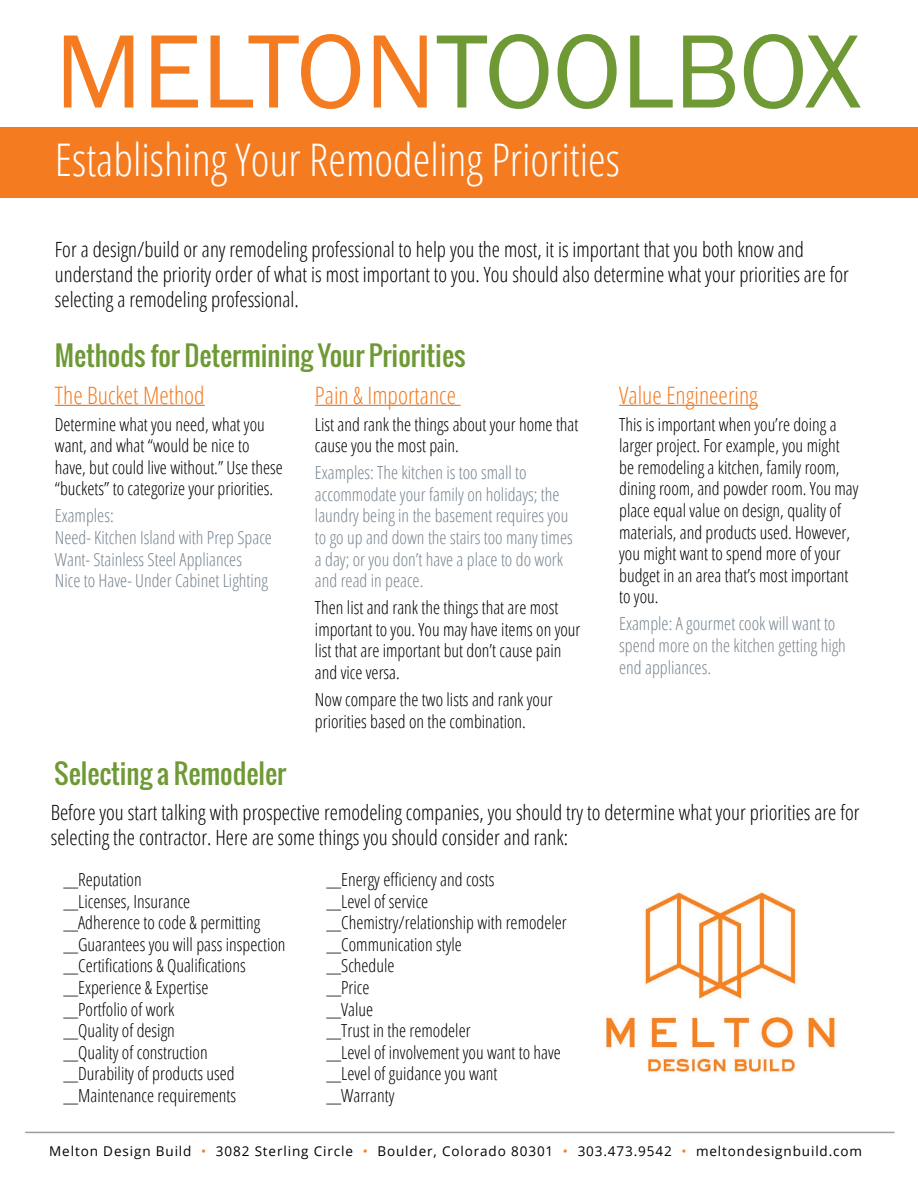
<style>
.page{position:relative;width:918px;height:1188px;background:#fff}
.page>*{position:absolute;margin:0;border:0;box-sizing:border-box;transform-origin:0 0}
.t1{font:108px "Franklin Gothic";color:#6e9934}
.t2{font:300 condensed 45px "Open Sans";color:#fff}
.t3{font:27px "Oswald";color:#6e9934}
.t4{font:300 condensed 24px "Open Sans";color:#f47b20}
.t5{font:300 condensed 21px/25.2px "Open Sans";color:#000}
.t6{font:300 condensed 18px/21.6px "Open Sans";color:#000}
.t7{font:300 condensed 18px/21.6px "Open Sans";color:#77848f}
.t8{font:13.5px "Open Sans";letter-spacing:.065em;color:#000}
.s1{color:#f47b20}
</style>
<div class="page">
<div style="left:1px;top:127px;width:917px;height:70px;background:#f47b20"></div>
<hr style="left:55px;top:405px;width:150px;height:1px;background:#f47b20">
<hr style="left:315px;top:405px;width:146px;height:1px;background:#f47b20">
<hr style="left:619px;top:405px;width:139px;height:1px;background:#f47b20">
<hr style="left:25px;top:1132px;width:870px;height:1px;background:#9b9da0">
<img style="left:606px;top:890px;width:231px;height:183px">
<h1 class="t1" style="left:55px;top:4px;width:808px"><span class="s1">MELTON</span>TOOLBOX</h1>
<h2 class="t2" style="left:55px;top:129px;width:567px">Establishing Your Remodeling Priorities</h2>
<p class="t5" style="left:55px;top:236px;width:796px">For a design/build or any remodeling professional to help you the most, it is important that you both know and understand the priority order of what is most important to you. You should also determine what your priorities are for selecting a remodeling professional.</p>
<h3 class="t3" style="left:55px;top:335px;width:412px">Methods for Determining Your Priorities</h3>
<h3 class="t4" style="left:55px;top:379px;width:151px">The Bucket Method</h3>
<p class="t6" style="left:55px;top:413px;width:230px">Determine what you need, what you want, and what “would be nice to have, but could live without.” Use these “buckets” to categorize your priorities.</p>
<p class="t7" style="left:55px;top:504px;width:219px">Examples:<br>Need- Kitchen Island with Prep Space<br>Want- Stainless Steel Appliances<br>Nice to Have- Under Cabinet Lighting</p>
<h3 class="t4" style="left:315px;top:379px;width:143px">Pain &amp; Importance</h3>
<p class="t6" style="left:315px;top:413px;width:265px">List and rank the things about your home that cause you the most pain.</p>
<p class="t7" style="left:315px;top:461px;width:259px">Examples: The kitchen is too small to accommodate your family on holidays; the laundry being in the basement requires you to go up and down the stairs too many times a day; or you don’t have a place to do work and read in peace.</p>
<p class="t6" style="left:315px;top:596px;width:267px">Then list and rank the things that are most important to you. You may have items on your list that are important but don’t cause pain and vice versa.</p>
<p class="t6" style="left:315px;top:688px;width:239px">Now compare the two lists and rank your priorities based on the combination.</p>
<h3 class="t4" style="left:619px;top:379px;width:140px">Value Engineering</h3>
<p class="t6" style="left:619px;top:413px;width:241px">This is important when you’re doing a larger project. For example, you might be remodeling a kitchen, family room, dining room, and powder room. You may place equal value on design, quality of materials, and products used. However, you might want to spend more of your budget in an area that’s most important to you.</p>
<p class="t7" style="left:619px;top:612px;width:228px">Example: A gourmet cook will want to spend more on the kitchen getting high end appliances.</p>
<h3 class="t3" style="left:54px;top:753px;width:233px">Selecting a Remodeler</h3>
<p class="t5" style="left:51px;top:799px;width:810px">Before you start talking with prospective remodeling companies, you should try to determine what your priorities are for selecting the contractor. Here are some things you should consider and rank:</p>
<p class="t6" style="left:63px;top:868px;width:224px">__Reputation<br>__Licenses, Insurance<br>__Adherence to code &amp; permitting __Guarantees you will pass inspection __Certifications &amp; Qualifications __Experience &amp; Expertise<br>__Portfolio of work<br>__Quality of design<br>__Quality of construction<br>__Durability of products used __Maintenance requirements</p>
<p class="t6" style="left:326px;top:868px;width:242px">__Energy efficiency and costs<br>__Level of service __Chemistry/relationship with remodeler __Communication style<br>__Schedule<br>__Price<br>__Value<br>__Trust in the remodeler<br>__Level of involvement you want to have __Level of guidance you want __Warranty</p>
<p class="t8" style="left:49px;top:1142px;width:814px">Melton Design Build <span class="s1">•</span> 3082 Sterling Circle <span class="s1">•</span> Boulder, Colorado 80301 <span class="s1">•</span> 303.473.9542 <span class="s1">•</span> meltondesignbuild.com</p>
</div>
